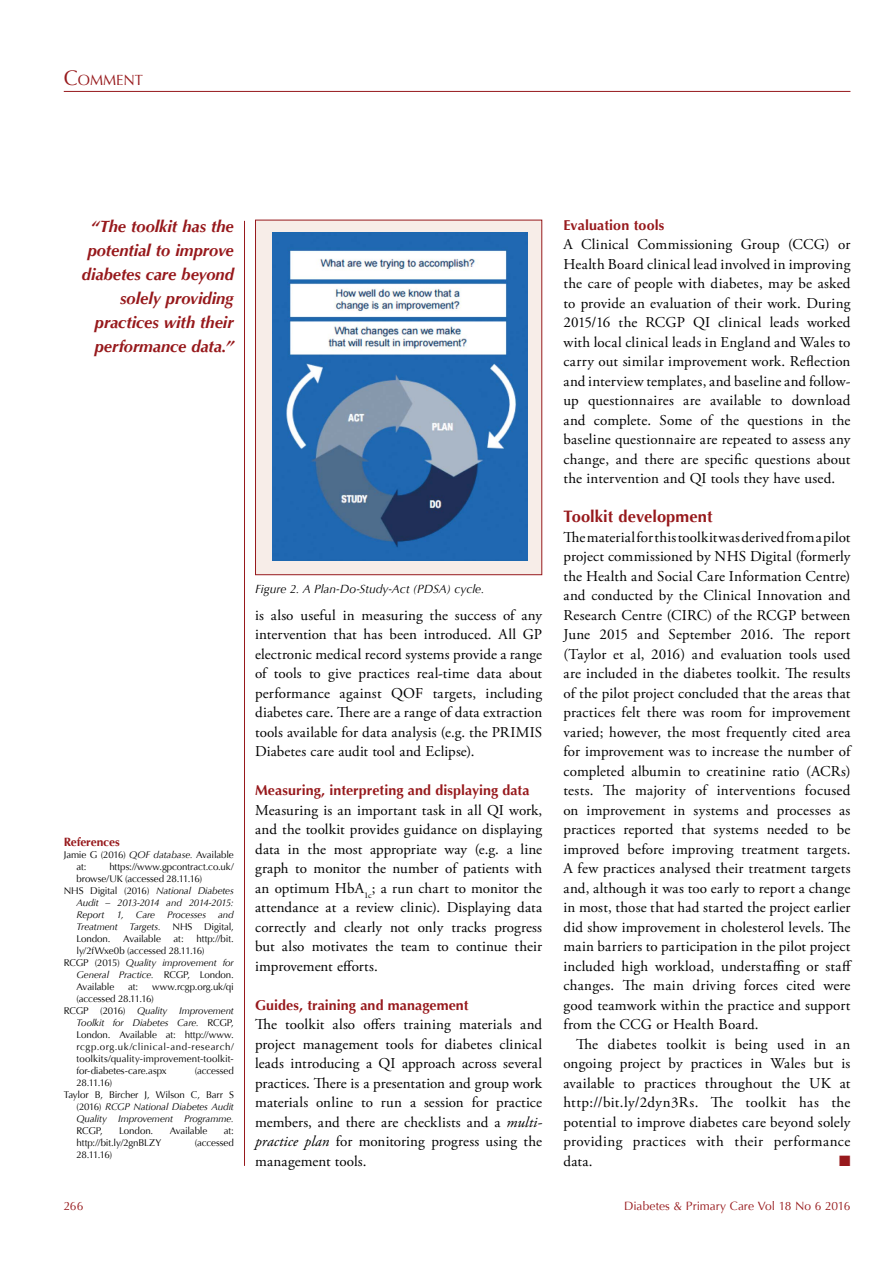
<style>
.page{position:relative;width:893px;height:1263px;background:#fff}
.page>*{position:absolute;margin:0;border:0;box-sizing:border-box;transform-origin:0 0}
.t1{font:italic 700 16.5px/24px "Optima";letter-spacing:-.005em;color:#97191c;text-align:right}
.t2{font:700 16.5px "Optima";color:#97191c}
.t3{font:15px/19.5px "Adobe Garamond Pro";letter-spacing:.01em;color:#000;text-align:justify}
.t4{font:15px "Zapf Dingbats ITC";color:#97191c}
.t5{font:14.7px "Optima";color:#97191c}
.t6{font:700 14.25px "Optima";letter-spacing:.005em;color:#97191c}
.t7{font:italic 12px "Optima";color:#000}
.t8{font:12px "Optima";color:#97191c}
.t9{font:700 12px "Optima";letter-spacing:-.01em;color:#97191c}
.t10{font:9.75px/12px "Optima";letter-spacing:-.01em;color:#000}
.t11{font:italic 9.75px "Optima";letter-spacing:-.01em;color:#000}
.t12{font:9.75px "Optima";letter-spacing:.01em;color:#000}
.t13{font:9.75px "Optima";letter-spacing:.05em;color:#000}
.s1{font-size:21px}
.s2{font-style:italic}
.s3{font-style:normal}
</style>
<div class="page">
<div style="left:255px;top:220px;width:287px;height:355px;background:#f7ede8;border:1px solid #97191c"></div>
<img style="left:272px;top:232px;width:255px;height:329px">
<hr style="left:64px;top:91px;width:786px;height:1px;background:#97191c">
<hr style="left:244px;top:221px;width:1px;height:945px;background:#97191c">
<p class="t5" style="left:64px;top:72px;width:81px"><span class="s1">C</span>OMMENT</p>
<p class="t1" style="left:82px;top:215px;width:153px">“The toolkit has the potential to improve diabetes care beyond solely providing practices with their performance data.”</p>
<p class="t9" style="left:64px;top:835px;width:57px">References</p>
<p class="t10" style="left:77px;top:849px;width:159px;text-indent:-13px">Jamie G (2016) <span class="s2">QOF database.</span> Available at:</p>
<p class="t10" style="left:109px;top:861px;width:126px">https://www.gpcontract.co.uk/</p>
<p class="t10" style="left:77px;top:873px;width:127px">browse/UK (accessed 28.11.16)</p>
<p class="t10" style="left:64px;top:885px;width:172px">NHS Digital (2016) <span class="s2">National Diabetes</span></p>
<p class="t11" style="left:77px;top:897px;width:159px">Audit – 2013-2014 and 2014-2015:</p>
<p class="t11" style="left:77px;top:909px;width:159px">Report 1, Care Processes and</p>
<p class="t11" style="left:77px;top:921px;width:159px">Treatment Targets. <span class="s3">NHS Digital,</span></p>
<p class="t10" style="left:77px;top:933px;width:35px">London.</p>
<p class="t10" style="left:123px;top:933px;width:39px">Available</p>
<p class="t10" style="left:174px;top:933px;width:12px">at:</p>
<p class="t10" style="left:196px;top:933px;width:39px">http://bit.</p>
<p class="t10" style="left:77px;top:945px;width:129px">ly/2fWxe0b (accessed 28.11.16)</p>
<p class="t11" style="left:64px;top:957px;width:172px"><span class="s3">RCGP (2015)</span> Quality improvement for</p>
<p class="t11" style="left:77px;top:969px;width:159px">General Practice. <span class="s3">RCGP, London.</span></p>
<p class="t10" style="left:77px;top:981px;width:39px">Available</p>
<p class="t10" style="left:128px;top:981px;width:12px">at:</p>
<p class="t10" style="left:152px;top:981px;width:83px">www.rcgp.org.uk/qi</p>
<p class="t10" style="left:77px;top:993px;width:79px">(accessed 28.11.16)</p>
<p class="t11" style="left:64px;top:1005px;width:172px"><span class="s3">RCGP (2016)</span> Quality Improvement</p>
<p class="t11" style="left:77px;top:1017px;width:159px">Toolkit for Diabetes Care. <span class="s3">RCGP,</span></p>
<p class="t10" style="left:77px;top:1029px;width:159px">London. Available at: http://www.</p>
<p class="t13" style="left:77px;top:1041px;width:159px">rcgp.org.uk/clinical-and-research/</p>
<p class="t12" style="left:77px;top:1053px;width:159px">toolkits/quality-improvement-toolkit-</p>
<p class="t10" style="left:77px;top:1065px;width:92px">for-diabetes-care.aspx</p>
<p class="t10" style="left:195px;top:1065px;width:41px">(accessed</p>
<p class="t10" style="left:77px;top:1077px;width:37px">28.11.16)</p>
<p class="t10" style="left:64px;top:1089px;width:172px">Taylor B, Bircher J, Wilson C, Barr S</p>
<p class="t11" style="left:77px;top:1101px;width:159px"><span class="s3">(2016)</span> RCGP National Diabetes Audit</p>
<p class="t11" style="left:77px;top:1113px;width:159px">Quality Improvement Programme.</p>
<p class="t10" style="left:77px;top:1125px;width:28px">RCGP,</p>
<p class="t10" style="left:119px;top:1125px;width:35px">London.</p>
<p class="t10" style="left:170px;top:1125px;width:39px">Available</p>
<p class="t10" style="left:224px;top:1125px;width:12px">at:</p>
<p class="t10" style="left:77px;top:1137px;width:86px">http://bit.ly/2gnBLZY</p>
<p class="t10" style="left:195px;top:1137px;width:41px">(accessed</p>
<p class="t10" style="left:77px;top:1149px;width:37px">28.11.16)</p>
<p class="t7" style="left:255px;top:582px;width:231px">Figure 2. A Plan-Do-Study-Act (PDSA) cycle.</p>
<p class="t3" style="left:255px;top:606px;width:289px">is also useful in measuring the success of any intervention that has been introduced. All GP electronic medical record systems provide a range of tools to give practices real-time data about performance against QOF targets, including diabetes care. There are a range of data extraction tools available for data analysis (e.g. the PRIMIS Diabetes care audit tool and Eclipse).</p>
<p class="t6" style="left:255px;top:782px;width:276px">Measuring, interpreting and displaying data</p>
<p class="t3" style="left:255px;top:801px;width:289px">Measuring is an important task in all QI work, and the toolkit provides guidance on displaying data in the most appropriate way (e.g. a line graph to monitor the number of patients with an optimum HbA<sub>1c</sub>; a run chart to monitor the attendance at a review clinic). Displaying data correctly and clearly not only tracks progress but also motivates the team to continue their improvement efforts.</p>
<p class="t6" style="left:255px;top:996px;width:215px">Guides, training and management</p>
<p class="t3" style="left:255px;top:1015px;width:289px">The toolkit also offers training materials and project management tools for diabetes clinical leads introducing a QI approach across several practices. There is a presentation and group work materials online to run a session for practice members, and there are checklists and a <span class="s2">multi&shy;practice plan</span> for monitoring progress using the management tools.</p>
<p class="t6" style="left:563px;top:216px;width:103px">Evaluation tools</p>
<p class="t3" style="left:563px;top:235px;width:289px">A Clinical Commissioning Group (CCG) or Health Board clinical lead involved in improving the care of people with diabetes, may be asked to provide an evaluation of their work. During 2015/16 the RCGP QI clinical leads worked with local clinical leads in England and Wales to carry out similar improvement work. Reflection and interview templates, and baseline and follow&shy;up questionnaires are available to download and complete. Some of the questions in the baseline questionnaire are repeated to assess any change, and there are specific questions about the intervention and QI tools they have used.</p>
<p class="t2" style="left:563px;top:507px;width:151px">Toolkit development</p>
<p class="t3" style="left:563px;top:528px;width:290px">The material for this toolkit was derived from a pilot project commissioned by NHS Digital (formerly the Health and Social Care Information Centre) and conducted by the Clinical Innovation and Research Centre (CIRC) of the RCGP between June 2015 and September 2016. The report (Taylor et al, 2016) and evaluation tools used are included in the diabetes toolkit. The results of the pilot project concluded that the areas that practices felt there was room for improvement varied; however, the most frequently cited area for improvement was to increase the number of completed albumin to creatinine ratio (ACRs) tests. The majority of interventions focused on improvement in systems and processes as practices reported that systems needed to be improved before improving treatment targets.<br>A few practices analysed their treatment targets and, although it was too early to report a change in most, those that had started the project earlier did show improvement in cholesterol levels. The main barriers to participation in the pilot project included high workload, understaffing or staff changes. The main driving forces cited were good teamwork within the practice and support from the CCG or Health Board.</p>
<p class="t3" style="left:563px;top:1035px;width:289px;text-indent:13px">The diabetes toolkit is being used in an ongoing project by practices in Wales but is available to practices throughout the UK at http://bit.ly/2dyn3Rs. The toolkit has the potential to improve diabetes care beyond solely providing practices with their performance data.</p>
<p class="t4" style="left:839px;top:1153px;width:13px">■</p>
<p class="t8" style="left:64px;top:1199px;width:21px">266</p>
<p class="t8" style="left:624px;top:1199px;width:228px">Diabetes &amp; Primary Care Vol 18 No 6 2016</p>
</div>
